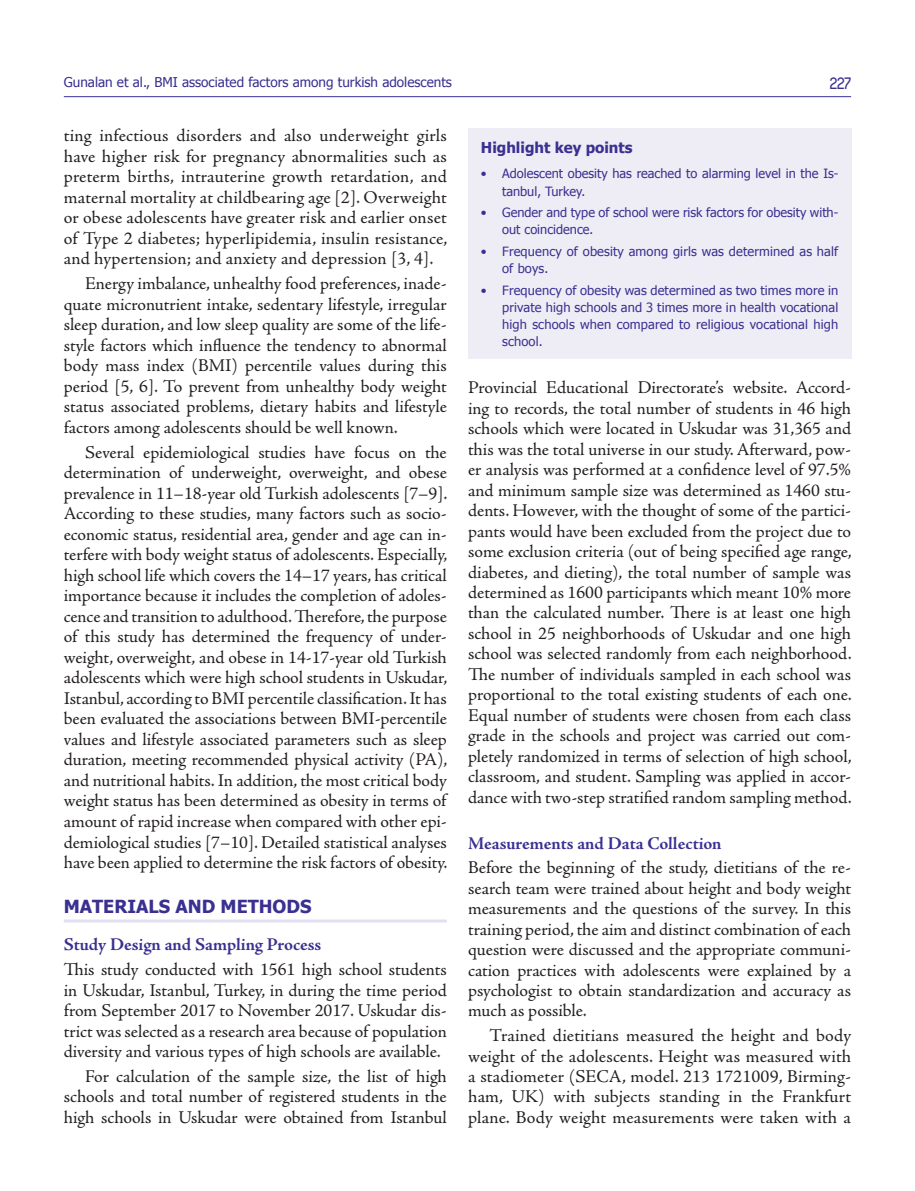
<style>
.page{position:relative;width:915px;height:1191px;background:#fff}
.page>*{position:absolute;margin:0;border:0;box-sizing:border-box;transform-origin:0 0}
._01__Yazı_Metni_NCI{font:18px/20.5px "Adobe Jenson Pro";color:#231f20;text-align:justify}
.Ikinci_Arabaslik{font:700 18px "Adobe Jenson Pro";letter-spacing:-.005em;color:#3a3091}
._06__Yazı_Konu_Basli{font:700 18px "Tahoma";color:#3a3091}
.t1{font:500 16.5px "Circula";color:#3a3091}
._05__Özet_Yazısı_NCI{font:700 15px "Tahoma";color:#3a3091}
.t2{font:13.5px "Tahoma";color:#3a3091}
._05__Özet_Yazısı_NCI-2{font:12.75px/17.2px "Tahoma";color:#3a3091}
</style>
<div class="page">
<hr style="left:64px;top:96px;width:786px;height:1px;background:#3a3091">
<hr style="left:64px;top:919px;width:382px;height:3px;background:#e2e0f0">
<div style="left:468px;top:128px;width:382px;height:231px;background:#eeedf5"></div>
<p class="t2" style="left:64px;top:73px;width:389px">Gunalan et al., BMI associated factors among turkish adolescents</p>
<p class="t1" style="left:829px;top:73px;width:23px">227</p>
<p class="_01__Yazı_Metni_NCI" style="left:64px;top:126px;width:385px">ting infectious disorders and also underweight girls have higher risk for pregnancy abnormalities such as preterm births, intrauterine growth retardation, and maternal mortality at childbearing age [2]. Overweight or obese adolescents have greater risk and earlier onset of Type 2 diabetes; hyperlipidemia, insulin resistance, and hypertension; and anxiety and depression [3, 4].</p>
<p class="_01__Yazı_Metni_NCI" style="left:64px;top:274px;width:384px;text-indent:21px">Energy imbalance, unhealthy food preferences, inade&shy;quate micronutrient intake, sedentary lifestyle, irregular sleep duration, and low sleep quality are some of the life&shy;style factors which influence the tendency to abnormal body mass index (BMI) percentile values during this period [5, 6]. To prevent from unhealthy body weight status associated problems, dietary habits and lifestyle factors among adolescents should be well known.</p>
<p class="_01__Yazı_Metni_NCI" style="left:64px;top:442px;width:385px;text-indent:21px">Several epidemiological studies have focus on the determination of underweight, overweight, and obese prevalence in 11–18-year old Turkish adolescents [7–9].<br>According to these studies, many factors such as socio&shy;economic status, residential area, gender and age can in&shy;terfere with body weight status of adolescents. Especially, high school life which covers the 14–17 years, has critical importance because it includes the completion of adoles&shy;cence and transition to adulthood. Therefore, the purpose of this study has determined the frequency of under&shy;weight, overweight, and obese in 14-17-year old Turkish adolescents which were high school students in Uskudar, Istanbul, according to BMI percentile classification. It has been evaluated the associations between BMI-percentile values and lifestyle associated parameters such as sleep duration, meeting recommended physical activity (PA), and nutritional habits. In addition, the most critical body weight status has been determined as obesity in terms of amount of rapid increase when compared with other epi&shy;demiological studies [7–10]. Detailed statistical analyses have been applied to determine the risk factors of obesity.</p>
<p class="_06__Yazı_Konu_Basli" style="left:64px;top:893px;width:249px">MATERIALS AND METHODS</p>
<p class="Ikinci_Arabaslik" style="left:64px;top:934px;width:259px">Study Design and Sampling Process</p>
<p class="_01__Yazı_Metni_NCI" style="left:64px;top:959px;width:384px">This study conducted with 1561 high school students in Uskudar, Istanbul, Turkey, in during the time period from September 2017 to November 2017. Uskudar dis&shy;trict was selected as a research area because of population diversity and various types of high schools are available.</p>
<p class="_01__Yazı_Metni_NCI" style="left:64px;top:1066px;width:384px;text-indent:21px">For calculation of the sample size, the list of high schools and total number of registered students in the high schools in Uskudar were obtained from Istanbul</p>
<p class="_05__Özet_Yazısı_NCI" style="left:480px;top:137px;width:153px">Highlight key points</p>
<p class="_05__Özet_Yazısı_NCI-2" style="left:502px;top:165px;width:337px;text-indent:-21px">• Adolescent obesity has reached to alarming level in the Is&shy;tanbul, Turkey.</p>
<p class="_05__Özet_Yazısı_NCI-2" style="left:502px;top:203px;width:337px;text-indent:-21px">• Gender and type of school were risk factors for obesity with&shy;out coincidence.</p>
<p class="_05__Özet_Yazısı_NCI-2" style="left:502px;top:242px;width:337px;text-indent:-21px">• Frequency of obesity among girls was determined as half of boys.</p>
<p class="_05__Özet_Yazısı_NCI-2" style="left:502px;top:281px;width:337px;text-align:justify;text-indent:-21px">• Frequency of obesity was determined as two times more in private high schools and 3 times more in health vocational high schools when compared to religious vocational high school.</p>
<p class="_01__Yazı_Metni_NCI" style="left:468px;top:378px;width:385px">Provincial Educational Directorate’s website. Accord&shy;ing to records, the total number of students in 46 high schools which were located in Uskudar was 31,365 and this was the total universe in our study. Afterward, pow&shy;er analysis was performed at a confidence level of 97.5% and minimum sample size was determined as 1460 stu&shy;dents. However, with the thought of some of the partici&shy;pants would have been excluded from the project due to some exclusion criteria (out of being specified age range, diabetes, and dieting), the total number of sample was determined as 1600 participants which meant 10% more than the calculated number. There is at least one high school in 25 neighborhoods of Uskudar and one high school was selected randomly from each neighborhood.<br>The number of individuals sampled in each school was proportional to the total existing students of each one.<br>Equal number of students were chosen from each class grade in the schools and project was carried out com&shy;pletely randomized in terms of selection of high school, classroom, and student. Sampling was applied in accor&shy;dance with two-step stratified random sampling method.</p>
<p class="Ikinci_Arabaslik" style="left:468px;top:832px;width:255px">Measurements and Data Collection</p>
<p class="_01__Yazı_Metni_NCI" style="left:468px;top:857px;width:384px">Before the beginning of the study, dietitians of the re&shy;search team were trained about height and body weight measurements and the questions of the survey. In this training period, the aim and distinct combination of each question were discussed and the appropriate communi&shy;cation practices with adolescents were explained by a psychologist to obtain standardization and accuracy as much as possible.</p>
<p class="_01__Yazı_Metni_NCI" style="left:468px;top:1025px;width:384px;text-indent:21px">Trained dietitians measured the height and body weight of the adolescents. Height was measured with a stadiometer (SECA, model. 213 1721009, Birming&shy;ham, UK) with subjects standing in the Frankfurt plane. Body weight measurements were taken with a</p>
</div>
